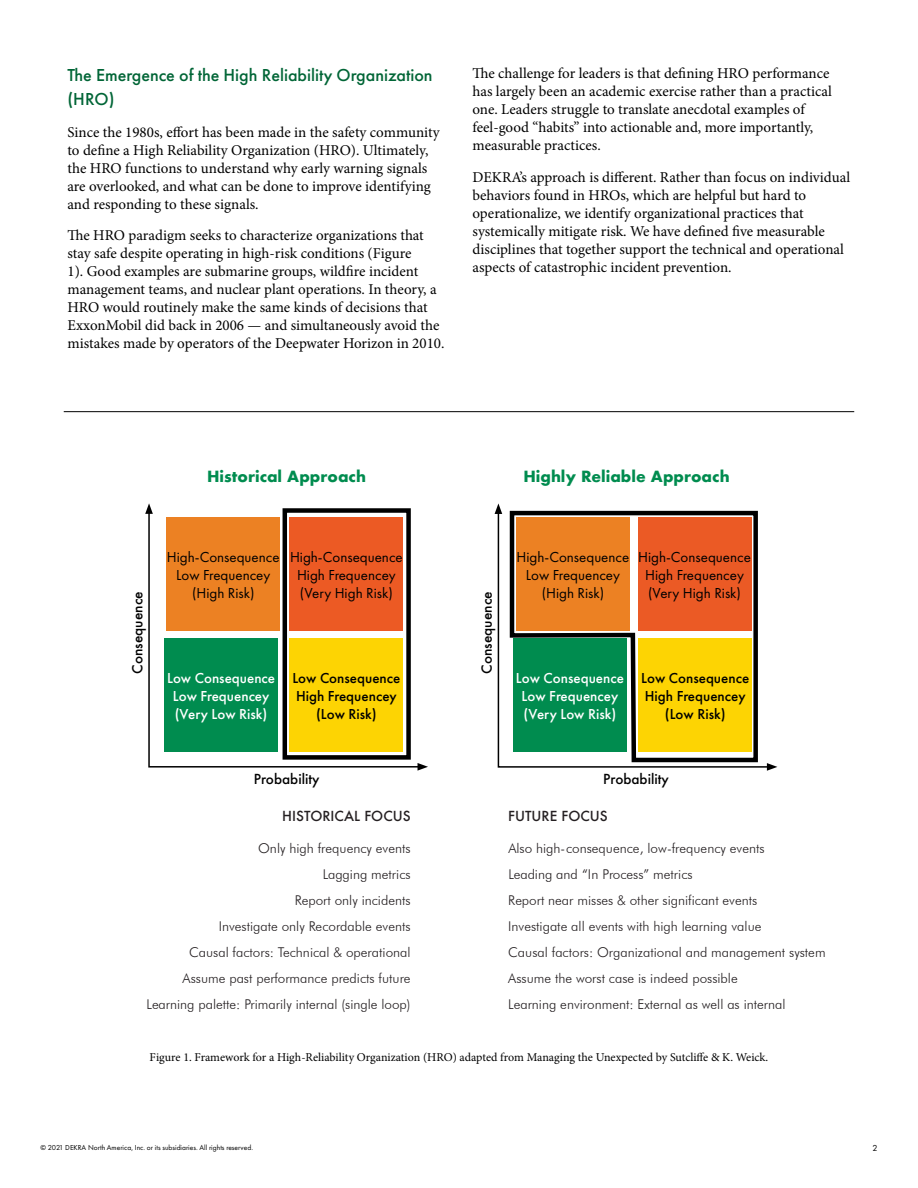
<style>
.page{position:relative;width:918px;height:1188px;background:#fff}
.page>*{position:absolute;margin:0;border:0;box-sizing:border-box;transform-origin:0 0}
.t1{font:500 18px/24px "Futura PT";color:#006536}
.t2{font:15px/18px "Minion Pro";color:#000}
.t3{font:15px/18px "Futura PT";color:#000;text-align:center}
.t4{font:500 15px/18px "Futura PT";color:#fff;text-align:center}
.t5{font:500 15px/18px "Futura PT";color:#000;text-align:center}
.t6{font:700 15px "Futura";color:#008c4f}
.t7{font:300 13.5px/26px "Futura BT";color:#241f21}
.t8{font:500 13.5px "Futura";color:#000}
.t9{font:500 13.5px "Futura";color:#241f21}
.t10{font:12px "Minion Pro";letter-spacing:-.005em;color:#000}
.t11{font:9px "Futura PT";color:#000}
.t12{font:7.5px "Futura PT";color:#000}
</style>
<div class="page">
<hr style="left:64px;top:411px;width:790px;height:1px;background:#000">
<svg style="left:148px;top:510px;width:270px;height:258px"></svg>
<svg style="left:145px;top:503px;width:8px;height:11px"></svg>
<svg style="left:418px;top:763px;width:10px;height:8px"></svg>
<svg style="left:497px;top:513px;width:270px;height:255px"></svg>
<svg style="left:495px;top:503px;width:7px;height:11px"></svg>
<svg style="left:767px;top:763px;width:10px;height:8px"></svg>
<div style="left:283px;top:508px;width:128px;height:252px;border:4px solid #000"></div>
<svg style="left:508px;top:510px;width:252px;height:254px"></svg>
<div style="left:166px;top:518px;width:114px;height:113px;background:#ec8123"></div>
<div style="left:289px;top:518px;width:114px;height:113px;background:#ec5a24"></div>
<div style="left:516px;top:518px;width:114px;height:113px;background:#ec8123"></div>
<div style="left:638px;top:518px;width:114px;height:113px;background:#eb5a25"></div>
<div style="left:164px;top:638px;width:114px;height:114px;background:#008c4f"></div>
<div style="left:289px;top:638px;width:114px;height:114px;background:#fdd403"></div>
<div style="left:513px;top:638px;width:114px;height:114px;background:#008c4f"></div>
<div style="left:638px;top:638px;width:114px;height:114px;background:#fdd403"></div>
<p class="t1" style="left:68px;top:63px;width:367px">The Emergence of the High Reliability Organization (HRO)</p>
<p class="t2" style="left:68px;top:123px;width:374px">Since the 1980s, effort has been made in the safety community to define a High Reliability Organization (HRO). Ultimately, the HRO functions to understand why early warning signals are overlooked, and what can be done to improve identifying and responding to these signals.</p>
<p class="t2" style="left:68px;top:227px;width:379px">The HRO paradigm seeks to characterize organizations that stay safe despite operating in high-risk conditions (Figure<br>1). Good examples are submarine groups, wildfire incident management teams, and nuclear plant operations. In theory, a HRO would routinely make the same kinds of decisions that ExxonMobil did back in 2006 — and simultaneously avoid the mistakes made by operators of the Deepwater Horizon in 2010.</p>
<p class="t2" style="left:472px;top:65px;width:361px">The challenge for leaders is that defining HRO performance has largely been an academic exercise rather than a practical one. Leaders struggle to translate anecdotal examples of feel-good “habits” into actionable and, more importantly, measurable practices.</p>
<p class="t2" style="left:472px;top:168px;width:379px">DEKRA’s approach is different. Rather than focus on individual behaviors found in HROs, which are helpful but hard to operationalize, we identify organizational practices that systemically mitigate risk. We have defined five measurable disciplines that together support the technical and operational aspects of catastrophic incident prevention.</p>
<p class="t6" style="left:207px;top:466px;width:161px">Historical Approach</p>
<p class="t6" style="left:524px;top:466px;width:208px">Highly Reliable Approach</p>
<p class="t8" style="left:128px;top:674px;width:84px;rotate:-90deg">Consequence</p>
<p class="t3" style="left:167px;top:548px;width:114px">High-Consequence<br>Low Frequencey (High Risk)</p>
<p class="t3" style="left:290px;top:548px;width:114px">High-Consequence<br>High Frequencey (Very High Risk)</p>
<p class="t3" style="left:517px;top:548px;width:114px">High-Consequence<br>Low Frequencey (High Risk)</p>
<p class="t3" style="left:638px;top:548px;width:114px">High-Consequence<br>High Frequencey (Very High Risk)</p>
<p class="t8" style="left:478px;top:674px;width:84px;rotate:-90deg">Consequence</p>
<p class="t4" style="left:167px;top:669px;width:110px">Low Consequence<br>Low Frequencey (Very Low Risk)</p>
<p class="t5" style="left:292px;top:669px;width:110px">Low Consequence<br>High Frequencey (Low Risk)</p>
<p class="t4" style="left:516px;top:669px;width:110px">Low Consequence<br>Low Frequencey (Very Low Risk)</p>
<p class="t5" style="left:641px;top:669px;width:110px">Low Consequence<br>High Frequencey (Low Risk)</p>
<p class="t8" style="left:254px;top:770px;width:67px">Probability</p>
<p class="t9" style="left:282px;top:807px;width:130px">HISTORICAL FOCUS</p>
<p class="t8" style="left:603px;top:770px;width:67px">Probability</p>
<p class="t9" style="left:508px;top:806px;width:101px">FUTURE FOCUS</p>
<p class="t7" style="left:146px;top:835px;width:266px;text-align:right">Only high frequency events<br>Lagging metrics<br>Report only incidents<br>Investigate only Recordable events<br>Causal factors: Technical &amp; operational Assume past performance predicts future Learning palette: Primarily internal (single loop)</p>
<p class="t7" style="left:508px;top:835px;width:319px">Also high-consequence, low-frequency events<br>Leading and “In Process” metrics<br>Report near misses &amp; other significant events<br>Investigate all events with high learning value<br>Causal factors: Organizational and management system Assume the worst case is indeed possible<br>Learning environment: External as well as internal</p>
<p class="t10" style="left:150px;top:1049px;width:620px">Figure 1. Framework for a High-Reliability Organization (HRO) adapted from Managing the Unexpected by Sutcliffe &amp; K. Weick.</p>
<p class="t12" style="left:40px;top:1143px;width:214px">© 2021 DEKRA North America, Inc. or its subsidiaries. All rights reserved.</p>
<p class="t11" style="left:872px;top:1142px;width:7px">2</p>
</div>
